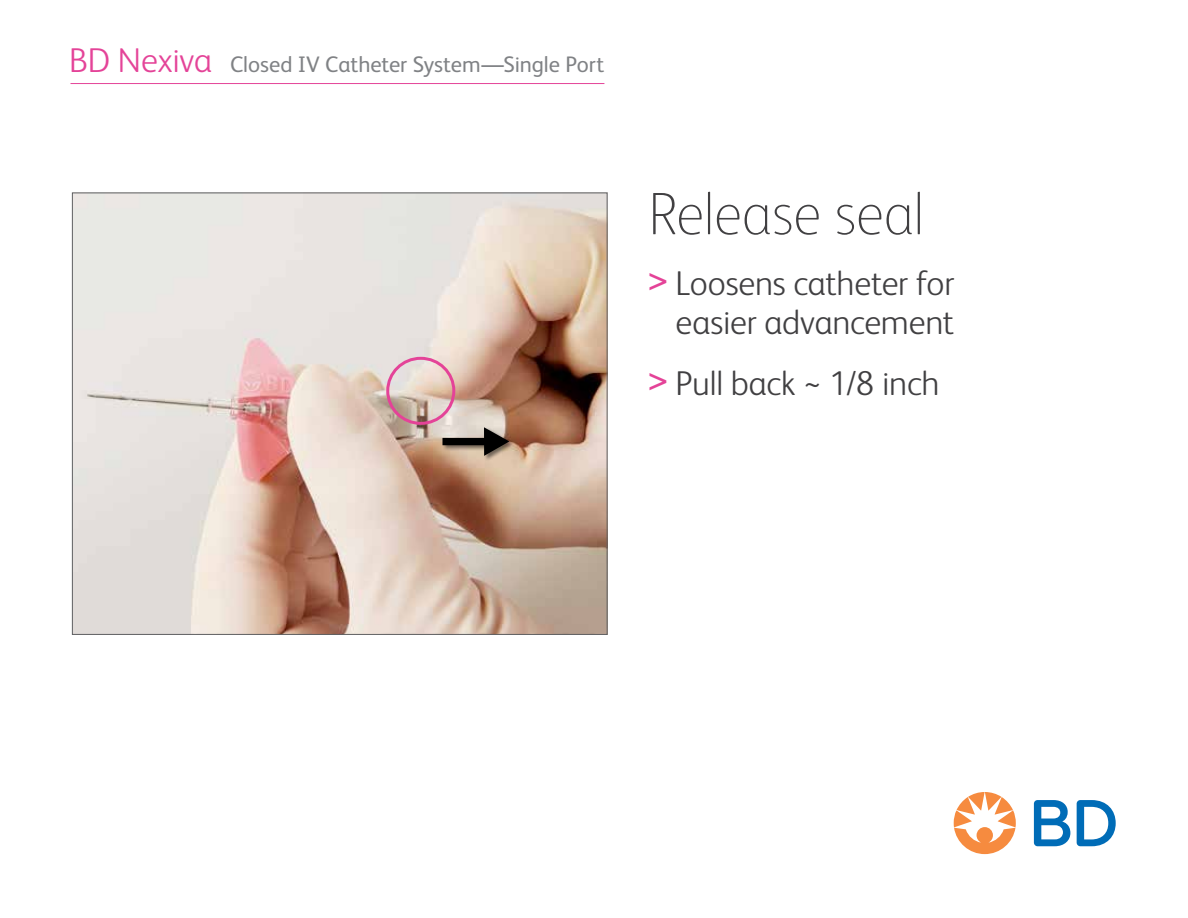
<style>
.page{position:relative;width:1188px;height:918px;background:#fff}
.page>*{position:absolute;margin:0;border:0;box-sizing:border-box;transform-origin:0 0}
.t1{font:100 60px "FS Albert Pro";letter-spacing:-.01em;color:#414042}
.t2{font:300 34.5px/39px "FS Albert Pro";letter-spacing:-.005em;color:#414042;text-align:right}
.t3{font:22.5px "FS Albert Pro";letter-spacing:-.005em;color:#808285}
.s1{font-weight:300;font-size:34.5px;color:#e44398}
.s2{font-family:"Frutiger";font-weight:400;font-size:33px;color:#e44398}
</style>
<div class="page">
<hr style="left:70px;top:83px;width:534px;height:1px;background:#e44398">
<svg style="left:1034px;top:800px;width:82px;height:46px"></svg>
<svg style="left:954px;top:792px;width:62px;height:62px"></svg>
<img style="left:74px;top:195px;width:532px;height:438px">
<div style="left:386px;top:357px;width:69px;height:68px;border:3px solid #e44398;border-radius:50%"></div>
<div style="left:442px;top:427px;width:73px;height:35px;background:#000;opacity:.5"></div>
<svg style="left:443px;top:427px;width:66px;height:29px;background:#83776c"></svg>
<p class="t3" style="left:69px;top:48px;width:537px"><span class="s1">BD Nexiva</span> Closed IV Catheter System—Single Port</p>
<h1 class="t1" style="left:648px;top:174px;width:278px">Release seal</h1>
<p class="t2" style="left:648px;top:262px;width:308px"><span class="s2">&gt;</span> Loosens catheter for easier advancement</p>
<p class="t2" style="left:648px;top:361px;width:293px"><span class="s2">&gt;</span> Pull back ~ 1/8 inch</p>
</div>
